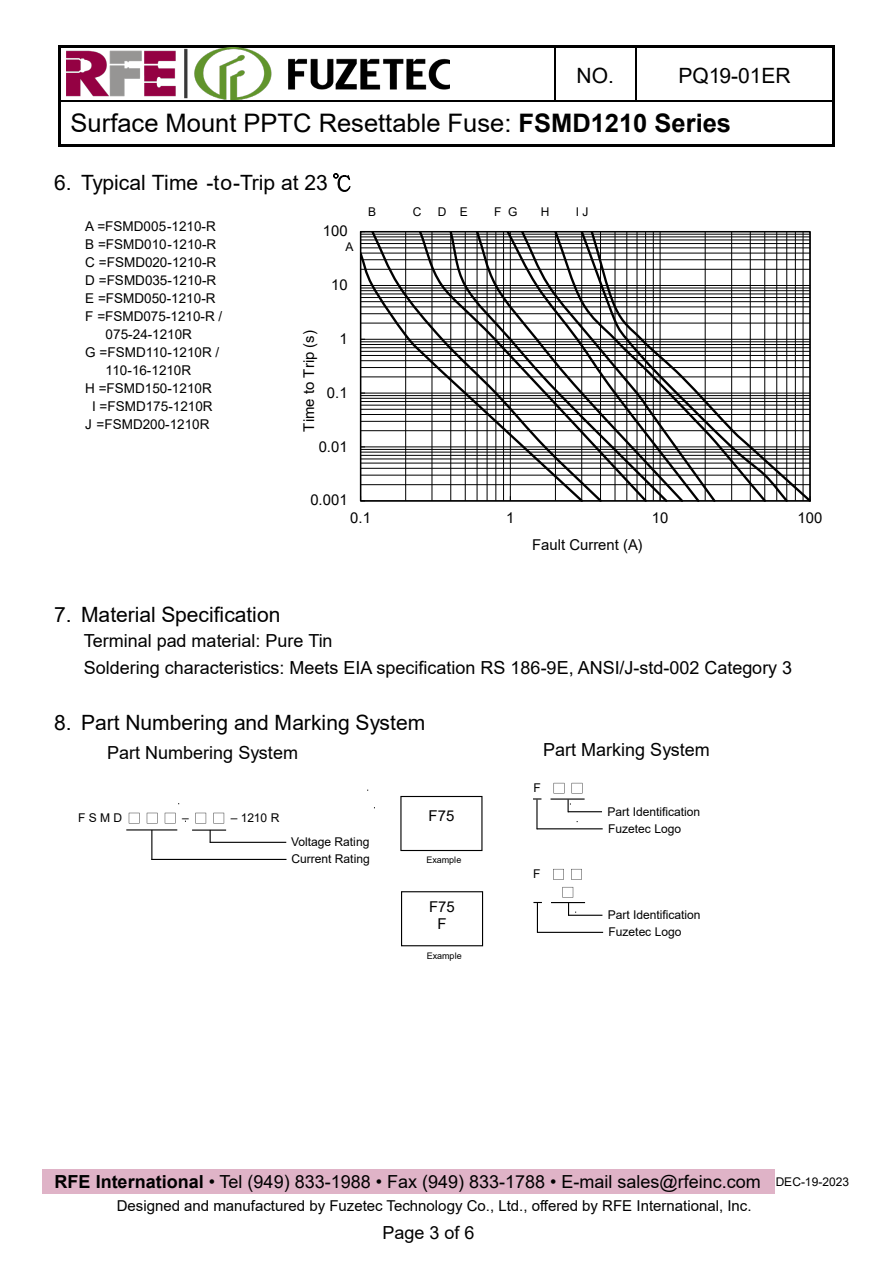
<style>
.page{position:relative;width:893px;height:1263px;background:#fff}
.page>*{position:absolute;margin:0;border:0;box-sizing:border-box;transform-origin:0 0}
.t1{font:25.5px "Arial";color:#000}
.t2{font:21px "Arial";color:#000}
.t3{font:18px/27px "Arial";color:#000}
.t4{font:15px/17.2px "Arial";color:#000;text-align:center}
.t5{font:14.85px "Arial";color:#000}
.t6{font:13.5px "Arial";color:#000}
.t7{font:12px/17.2px "Arial";letter-spacing:-.005em;color:#000}
.t8{font:9px "Arial";color:#000}
.s1{font-weight:700}
</style>
<div class="page">
<div style="left:401px;top:891px;width:82px;height:55px;background:#fff;border:1px solid #000"></div>
<div style="left:400px;top:796px;width:83px;height:55px;background:#fff;border:1px solid #000"></div>
<svg style="left:333px;top:173px;width:18px;height:19px"></svg>
<hr style="left:361px;top:248px;width:449px;height:1px;background:#000">
<hr style="left:361px;top:243px;width:449px;height:1px;background:#000">
<hr style="left:361px;top:240px;width:449px;height:1px;background:#000">
<hr style="left:361px;top:237px;width:449px;height:1px;background:#000">
<hr style="left:361px;top:234px;width:449px;height:1px;background:#000">
<hr style="left:360px;top:232px;width:1px;height:269px;background:#000">
<svg style="left:360px;top:250px;width:9px;height:252px"></svg>
<svg style="left:369px;top:232px;width:48px;height:270px"></svg>
<svg style="left:417px;top:232px;width:31px;height:270px"></svg>
<svg style="left:448px;top:232px;width:26px;height:270px"></svg>
<svg style="left:474px;top:232px;width:31px;height:270px"></svg>
<svg style="left:505px;top:232px;width:14px;height:270px"></svg>
<svg style="left:519px;top:232px;width:34px;height:270px"></svg>
<svg style="left:553px;top:232px;width:26px;height:270px"></svg>
<svg style="left:579px;top:232px;width:10px;height:270px"></svg>
<svg style="left:589px;top:232px;width:222px;height:270px"></svg>
<svg style="left:129px;top:813px;width:11px;height:10px"></svg>
<svg style="left:147px;top:813px;width:11px;height:10px"></svg>
<svg style="left:165px;top:813px;width:11px;height:10px"></svg>
<svg style="left:195px;top:813px;width:11px;height:10px"></svg>
<svg style="left:213px;top:813px;width:11px;height:10px"></svg>
<hr style="left:126px;top:829px;width:51px;height:1px;background:#000">
<hr style="left:151px;top:830px;width:1px;height:30px;background:#000">
<hr style="left:151px;top:859px;width:135px;height:1px;background:#000">
<hr style="left:192px;top:829px;width:34px;height:2px;background:#000">
<svg style="left:210px;top:830px;width:1px;height:12px"></svg>
<hr style="left:210px;top:842px;width:76px;height:1px;background:#000">
<svg style="left:553px;top:869px;width:11px;height:10px"></svg>
<svg style="left:571px;top:869px;width:11px;height:10px"></svg>
<svg style="left:562px;top:887px;width:11px;height:10px"></svg>
<hr style="left:551px;top:798px;width:34px;height:2px;background:#000">
<svg style="left:568px;top:799px;width:3px;height:12px"></svg>
<hr style="left:568px;top:811px;width:34px;height:1px;background:#000">
<hr style="left:537px;top:828px;width:66px;height:1px;background:#000">
<hr style="left:536px;top:799px;width:2px;height:30px;background:#000">
<hr style="left:551px;top:902px;width:34px;height:1px;background:#000">
<svg style="left:568px;top:903px;width:1px;height:12px"></svg>
<hr style="left:568px;top:915px;width:34px;height:1px;background:#000">
<hr style="left:537px;top:932px;width:66px;height:1px;background:#000">
<hr style="left:537px;top:903px;width:1px;height:30px;background:#000">
<hr style="left:60px;top:45px;width:494px;height:2px;background:#000">
<hr style="left:556px;top:45px;width:80px;height:2px;background:#000">
<hr style="left:638px;top:45px;width:195px;height:2px;background:#000">
<hr style="left:58px;top:48px;width:2px;height:53px;background:#000">
<hr style="left:554px;top:48px;width:1px;height:53px;background:#000">
<hr style="left:636px;top:48px;width:1px;height:53px;background:#000">
<hr style="left:833px;top:48px;width:2px;height:53px;background:#000">
<hr style="left:60px;top:101px;width:494px;height:1px;background:#000">
<hr style="left:555px;top:101px;width:81px;height:1px;background:#000">
<hr style="left:637px;top:101px;width:64px;height:1px;background:#000">
<hr style="left:702px;top:101px;width:65px;height:1px;background:#000">
<hr style="left:768px;top:101px;width:65px;height:1px;background:#000">
<hr style="left:58px;top:102px;width:2px;height:42px;background:#000">
<hr style="left:60px;top:144px;width:494px;height:2px;background:#000">
<hr style="left:556px;top:144px;width:80px;height:2px;background:#000">
<hr style="left:638px;top:144px;width:63px;height:2px;background:#000">
<hr style="left:703px;top:144px;width:64px;height:2px;background:#000">
<hr style="left:769px;top:144px;width:64px;height:2px;background:#000">
<hr style="left:833px;top:102px;width:2px;height:42px;background:#000">
<img style="left:67px;top:48px;width:383px;height:51px">
<div style="left:43px;top:1169px;width:732px;height:24px;background:#dfb3c7"></div>
<p class="t2" style="left:577px;top:61px;width:39px">NO.</p>
<p class="t2" style="left:678px;top:61px;width:114px">PQ19-01ER</p>
<h1 class="t1" style="left:71px;top:105px;width:662px">Surface Mount PPTC Resettable Fuse: <span class="s1">FSMD1210 Series</span></h1>
<p class="t2" style="left:54px;top:168px;width:275px">6. Typical Time -to-Trip at 23</p>
<p class="t6" style="left:85px;top:217px;width:132px">A =FSMD005-1210-R</p>
<p class="t6" style="left:85px;top:235px;width:133px">B =FSMD010-1210-R</p>
<p class="t6" style="left:85px;top:253px;width:133px">C =FSMD020-1210-R</p>
<p class="t6" style="left:85px;top:271px;width:133px">D =FSMD035-1210-R</p>
<p class="t6" style="left:85px;top:289px;width:132px">E =FSMD050-1210-R</p>
<p class="t6" style="left:85px;top:307px;width:139px">F =FSMD075-1210-R /</p>
<p class="t6" style="left:106px;top:325px;width:88px">075-24-1210R</p>
<p class="t6" style="left:85px;top:343px;width:136px">G =FSMD110-1210R /</p>
<p class="t6" style="left:106px;top:361px;width:87px">110-16-1210R</p>
<p class="t6" style="left:85px;top:379px;width:128px">H =FSMD150-1210R</p>
<p class="t6" style="left:92px;top:397px;width:122px">I =FSMD175-1210R</p>
<p class="t6" style="left:85px;top:415px;width:126px">J =FSMD200-1210R</p>
<p class="t4" style="left:323px;top:222px;width:26px">100</p>
<p class="t7" style="left:346px;top:238px;width:10px">A</p>
<p class="t4" style="left:331px;top:276px;width:18px">10</p>
<p class="t5" style="left:299px;top:432px;width:103px;rotate:-90deg">Time to Trip (s)</p>
<p class="t4" style="left:339px;top:330px;width:10px">1</p>
<p class="t4" style="left:327px;top:384px;width:22px">0.1</p>
<p class="t4" style="left:319px;top:438px;width:31px">0.01</p>
<p class="t7" style="left:368px;top:204px;width:9px">B</p>
<p class="t7" style="left:413px;top:204px;width:10px">C</p>
<p class="t7" style="left:438px;top:204px;width:31px">D E</p>
<p class="t7" style="left:494px;top:204px;width:25px">F G</p>
<p class="t7" style="left:541px;top:204px;width:10px">H</p>
<p class="t7" style="left:576px;top:204px;width:14px">I J</p>
<p class="t4" style="left:310px;top:491px;width:39px">0.001</p>
<p class="t4" style="left:350px;top:509px;width:22px">0.1</p>
<p class="t4" style="left:506px;top:509px;width:10px">1</p>
<p class="t4" style="left:652px;top:509px;width:18px">10</p>
<p class="t4" style="left:797px;top:509px;width:26px">100</p>
<p class="t4" style="left:532px;top:536px;width:112px">Fault Current (A)</p>
<p class="t2" style="left:54px;top:600px;width:228px">7. Material Specification</p>
<p class="t3" style="left:84px;top:627px;width:710px">Terminal pad material: Pure Tin<br>Soldering characteristics: Meets EIA specification RS 186-9E, ANSI/J-std-002 Category 3</p>
<p class="t2" style="left:54px;top:708px;width:373px">8. Part Numbering and Marking System</p>
<p class="t3" style="left:107px;top:739px;width:193px">Part Numbering System</p>
<p class="t3" style="left:543px;top:736px;width:168px">Part Marking System</p>
<p class="t7" style="left:78px;top:809px;width:46px">FSMD</p>
<p class="t7" style="left:182px;top:809px;width:8px">–</p>
<p class="t7" style="left:231px;top:809px;width:50px">– 1210 R</p>
<p class="t7" style="left:291px;top:833px;width:80px">Voltage Rating</p>
<p class="t4" style="left:429px;top:807px;width:27px">F75</p>
<p class="t7" style="left:292px;top:850px;width:80px">Current Rating</p>
<p class="t8" style="left:426px;top:853px;width:37px">Example</p>
<p class="t4" style="left:429px;top:898px;width:27px">F75<br>F</p>
<p class="t8" style="left:427px;top:950px;width:37px">Example</p>
<p class="t7" style="left:534px;top:779px;width:9px">F</p>
<p class="t7" style="left:533px;top:865px;width:9px">F</p>
<p class="t7" style="left:607px;top:803px;width:94px">Part Identification<br>Fuzetec Logo</p>
<p class="t7" style="left:608px;top:906px;width:94px">Part Identification<br>Fuzetec Logo</p>
<p class="t3" style="left:55px;top:1168px;width:708px"><span class="s1">RFE International</span> • Tel (949) 833-1988 • Fax (949) 833-1788 • E-mail sales@rfeinc.com</p>
<p class="t4" style="left:117px;top:1197px;width:636px">Designed and manufactured by Fuzetec Technology Co., Ltd., offered by RFE International, Inc.</p>
<p class="t3" style="left:382px;top:1219px;width:94px">Page 3 of 6</p>
<p class="t7" style="left:776px;top:1173px;width:75px">DEC-19-2023</p>
</div>
